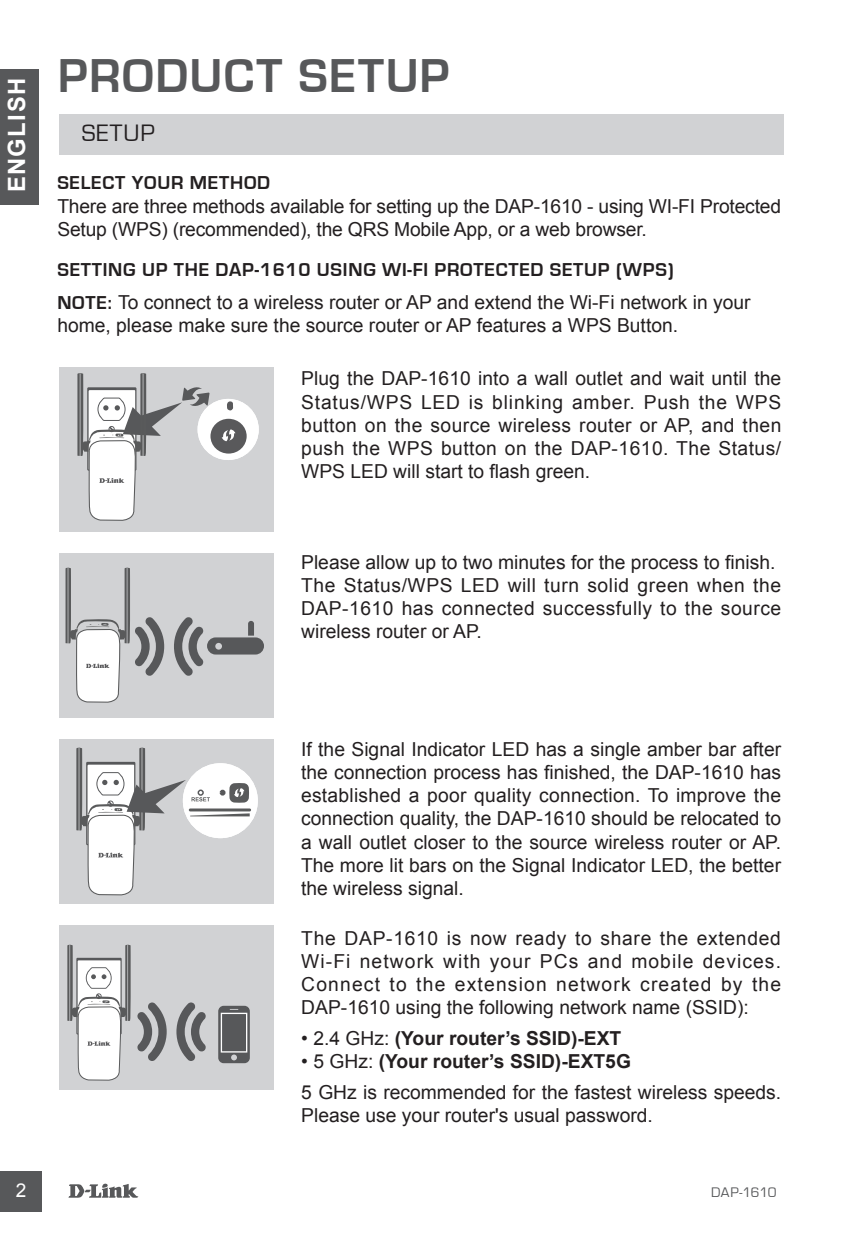
<style>
.page{position:relative;width:844px;height:1241px;background:#fff}
.page>*{position:absolute;margin:0;border:0;box-sizing:border-box;transform-origin:0 0}
.t1{font:700 49px "Eurostile";letter-spacing:.03em;color:#57585a}
.t2{font:24.5px "Eurostile";letter-spacing:.04em;color:#231f20}
.t3{font:700 23.8px "Arial";letter-spacing:.06em;color:#fff}
.t4{font:19.25px/23.1px "Arial";color:#231f20}
.t5{font:19.25px/23.1px "Arial";letter-spacing:.025em;color:#231f20}
.t6{font:700 19.25px "Eurostile";letter-spacing:.04em;color:#231f20}
.t7{font:700 19.25px "Arial";color:#231f20}
.t8{font:18.9px "Arial";color:#fff}
.t9{font:14.35px "Eurostile";letter-spacing:-.01em;color:#57585a}
.s1{font-family:"Eurostile";font-weight:700}
.s2{font-weight:400}
.s3{font-weight:700}
</style>
<div class="page">
<svg style="left:68px;top:1183px;width:70px;height:14px"></svg>
<div style="left:0;top:1170px;width:41px;height:41px;background:#57585a"></div>
<div style="left:0;top:69px;width:39px;height:135px;background:#57585a"></div>
<div style="left:60px;top:114px;width:724px;height:41px;background:#d1d2d4"></div>
<div style="left:60px;top:925px;width:214px;height:164px;background:#d1d2d4"></div>
<svg style="left:218px;top:1005px;width:32px;height:57px"></svg>
<svg style="left:176px;top:1002px;width:30px;height:59px"></svg>
<svg style="left:137px;top:1002px;width:30px;height:59px"></svg>
<div style="left:60px;top:739px;width:214px;height:164px;background:#d1d2d4"></div>
<div style="left:60px;top:553px;width:214px;height:164px;background:#d1d2d4"></div>
<svg style="left:174px;top:617px;width:90px;height:59px"></svg>
<div style="left:60px;top:367px;width:214px;height:164px;background:#d1d2d4"></div>
<svg style="left:77px;top:373px;width:182px;height:148px"></svg>
<svg style="left:65px;top:567px;width:99px;height:136px"></svg>
<svg style="left:67px;top:944px;width:64px;height:136px"></svg>
<svg style="left:76px;top:747px;width:182px;height:148px"></svg>
<p class="t3" style="left:1px;top:192px;width:116px;rotate:-90deg">ENGLISH</p>
<h1 class="t1" style="left:58px;top:49px;width:393px">PRODUCT SETUP</h1>
<p class="t2" style="left:82px;top:120px;width:74px">SETUP</p>
<p class="t6" style="left:57px;top:172px;width:214px">SELECT YOUR METHOD</p>
<p class="t4" style="left:57px;top:194px;width:725px">There are three methods available for setting up the DAP-1610 - using WI-FI Protected<br>Setup (WPS) (recommended), the QRS Mobile App, or a web browser.</p>
<p class="t6" style="left:57px;top:259px;width:617px">SETTING UP THE DAP-1610 USING WI-FI PROTECTED SETUP (WPS)</p>
<p class="t4" style="left:57px;top:291px;width:694px"><span class="s1">NOTE:</span> To connect to a wireless router or AP and extend the Wi-Fi network in your home, please make sure the source router or AP features a WPS Button.</p>
<p class="t4" style="left:301px;top:367px;width:481px;text-align:justify">Plug the DAP-1610 into a wall outlet and wait until the Status/WPS LED is blinking amber. Push the WPS button on the source wireless router or AP, and then push the WPS button on the DAP-1610. The Status/ WPS LED will start to flash green.</p>
<p class="t5" style="left:301px;top:551px;width:481px">Please allow up to two minutes for the process to finish.<br>The Status/WPS LED will turn solid green when the DAP-1610 has connected successfully to the source wireless router or AP.</p>
<p class="t4" style="left:301px;top:737px;width:481px;text-align:justify">If the Signal Indicator LED has a single amber bar after the connection process has finished, the DAP-1610 has established a poor quality connection. To improve the connection quality, the DAP-1610 should be relocated to a wall outlet closer to the source wireless router or AP.<br>The more lit bars on the Signal Indicator LED, the better the wireless signal.</p>
<p class="t4" style="left:301px;top:926px;width:481px;text-align:justify">The DAP-1610 is now ready to share the extended Wi-Fi network with your PCs and mobile devices.<br>Connect to the extension network created by the DAP-1610 using the following network name (SSID):</p>
<p class="t7" style="left:301px;top:1025px;width:321px"><span class="s2">• 2.4 GHz:</span> (Your router’s SSID)-EXT</p>
<p class="t4" style="left:301px;top:1045px;width:481px;line-height:31.2px">• 5 GHz: <span class="s3">(Your router’s SSID)-EXT5G<br></span>5 GHz is recommended for the fastest wireless speeds.</p>
<p class="t4" style="left:301px;top:1104px;width:353px">Please use your router's usual password.</p>
<p class="t8" style="left:16px;top:1178px;width:12px">2</p>
<p class="t9" style="left:711px;top:1184px;width:67px">DAP-1610</p>
</div>
